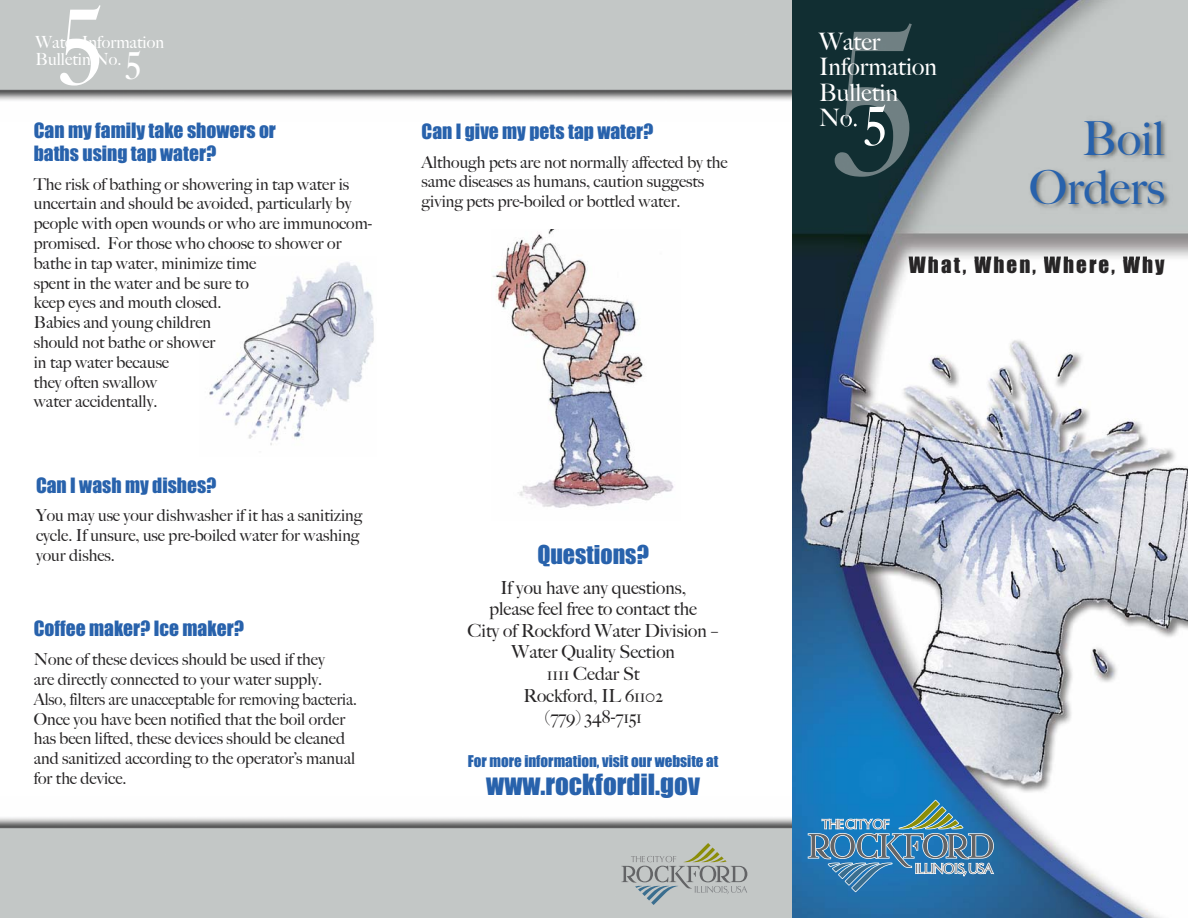
<style>
.page{position:relative;width:1188px;height:918px;background:#fff}
.page>*{position:absolute;margin:0;border:0;box-sizing:border-box;transform-origin:0 0}
.t1{font:500 46.95px/49.5px "Big Caslon";color:#2862ac;text-align:right}
.t2{font:500 37.65px "Big Caslon";color:#fff}
.t3{font:27px "Impact";color:#2862ac}
.t4{font:500 24px/25.5px "Big Caslon";color:#fff}
.t5{font:24px "Impact";color:#2862ac}
.t6{font:21px "Impact";letter-spacing:.1em;color:#272526}
.t7{font:19.5px/23.4px "Impact";color:#2862ac}
.t8{font:500 18px/21.6px "Big Caslon";color:#272526;text-align:center}
.t9{font:500 16.8px/17.9px "Big Caslon";color:#fff}
.t10{font:500 16.5px/19.8px "Big Caslon";color:#272526}
.t11{font:15px "Impact";color:#2862ac}
</style>
<div class="page">
<img style="left:0;top:0;width:792px;height:101px">
<img style="left:0;top:817px;width:792px;height:101px">
<img style="left:792px;top:0;width:396px;height:918px">
<img style="left:846px;top:23px;width:66px;height:72px">
<img style="left:835px;top:151px;width:9px;height:24px">
<img style="left:60px;top:5px;width:41px;height:81px">
<svg style="left:808px;top:797px;width:187px;height:98px;background:#4182af"></svg>
<svg style="left:621px;top:843px;width:126px;height:62px;background:#b3b8b4"></svg>
<img style="left:844px;top:95px;width:344px;height:165px">
<img style="left:909px;top:257px;width:177px;height:3px">
<img style="left:844px;top:95px;width:68px;height:82px">
<img style="left:844px;top:95px;width:36px;height:6px">
<svg style="left:844px;top:114px;width:13px;height:12px"></svg>
<img style="left:865px;top:105px;width:20px;height:41px">
<img style="left:209px;top:262px;width:165px;height:183px">
<img style="left:492px;top:230px;width:182px;height:278px">
<h3 class="t4" style="left:819px;top:31px;width:119px">Water<br>Information<br>Bulletin<br>No.</h3>
<p class="t9" style="left:36px;top:35px;width:130px">Water Information<br>Bulletin No.</p>
<h2 class="t2" style="left:126px;top:42px;width:16px">5</h2>
<p class="t7" style="left:34px;top:120px;width:244px">Can my family take showers or baths using tap water?</p>
<h1 class="t1" style="left:1029px;top:119px;width:137px">Boil<br>Orders</h1>
<p class="t7" style="left:422px;top:120px;width:233px">Can I give my pets tap water?</p>
<p class="t10" style="left:422px;top:154px;width:308px">Although pets are not normally affected by the same diseases as humans, caution suggests giving pets pre-boiled or bottled water.</p>
<p class="t10" style="left:34px;top:176px;width:340px">The risk of bathing or showering in tap water is uncertain and should be avoided, particularly by people with open wounds or who are immunocom&shy;promised. For those who choose to shower or bathe in tap water, minimize time<br>spent in the water and be sure to<br>keep eyes and mouth closed.<br>Babies and young children<br>should not bathe or shower<br>in tap water because<br>they often swallow<br>water accidentally.</p>
<p class="t6" style="left:909px;top:256px;width:257px">What, When, Where, Why</p>
<p class="t7" style="left:36px;top:474px;width:182px">Can I wash my dishes?</p>
<p class="t10" style="left:36px;top:508px;width:328px">You may use your dishwasher if it has a sanitizing cycle. If unsure, use pre-boiled water for washing your dishes.</p>
<p class="t7" style="left:34px;top:618px;width:212px">Coffee maker? Ice maker?</p>
<p class="t10" style="left:34px;top:651px;width:325px">None of these devices should be used if they<br>are directly connected to your water supply.<br>Also, filters are unacceptable for removing bacteria.<br>Once you have been notified that the boil order has been lifted, these devices should be cleaned and sanitized according to the operator’s manual for the device.</p>
<h3 class="t5" style="left:537px;top:545px;width:113px">Questions?</h3>
<p class="t8" style="left:468px;top:579px;width:253px">If you have any questions,<br>please feel free to contact the<br>City of Rockford Water Division –<br>Water Quality Section<br>1111 Cedar St<br>Rockford, IL 61102<br>(779) 348-7151</p>
<p class="t11" style="left:468px;top:755px;width:252px">For more information, visit our website at</p>
<h3 class="t3" style="left:486px;top:773px;width:215px">www.rockfordil.gov</h3>
</div>
